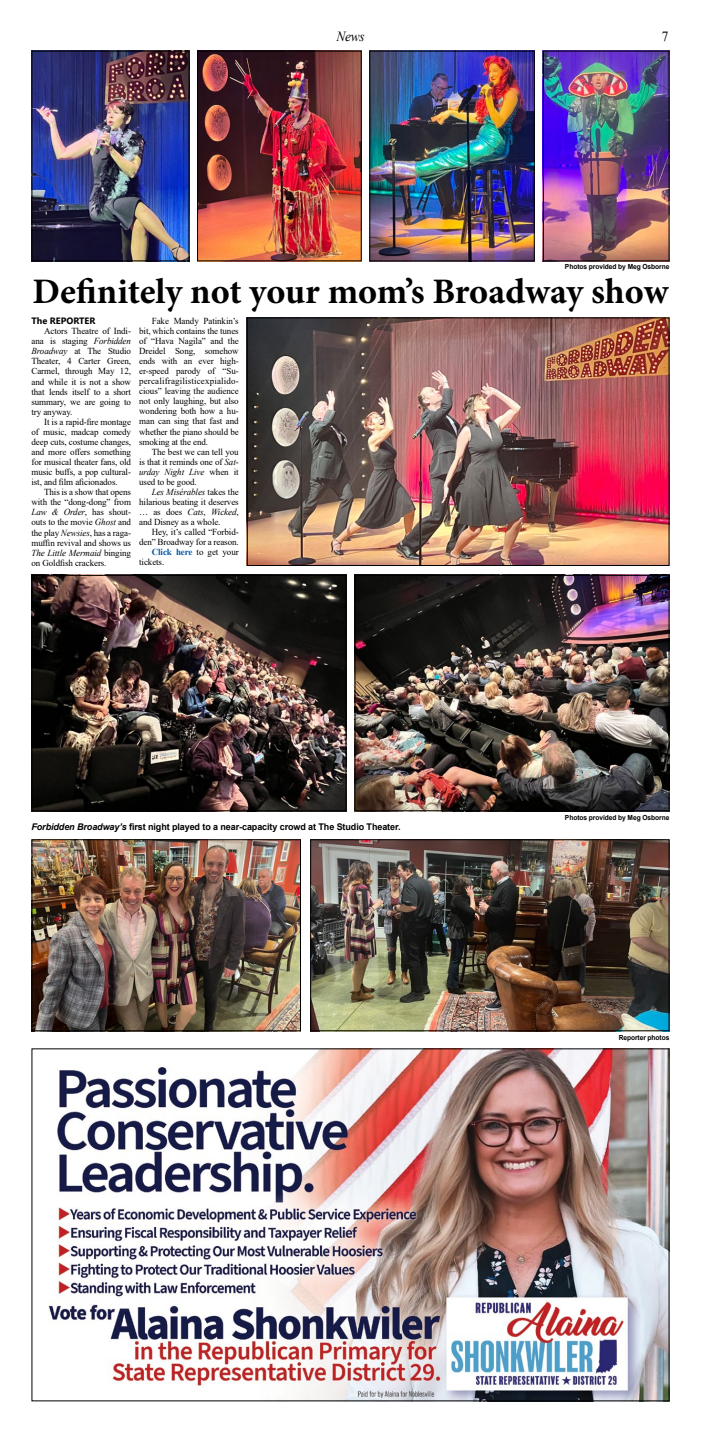
<style>
.page{position:relative;width:701px;height:1433px;background:#fff}
.page>*{position:absolute;margin:0;border:0;box-sizing:border-box;transform-origin:0 0}
.t1{font:700 35.88px "Minion Pro";color:#000}
.t2{font:italic 14px "Times New Roman";color:#000;scale:.95 1}
.t3{font:14px "Times New Roman";color:#000;scale:.95 1}
.t4{font:9.19px "Times New Roman";letter-spacing:-.01em;color:#000}
.t5{font:italic 9.19px "Times New Roman";letter-spacing:-.01em;color:#000}
.t6{font:700 9.19px "Arial";letter-spacing:-.01em;color:#000}
.t7{font:9.19px "Times New Roman";letter-spacing:.015em;color:#000}
.t8{font:700 9.19px "Times New Roman";letter-spacing:-.01em;color:#0054a6}
.t9{font:700 9.19px "Segoe UI";color:#000}
.t10{font:700 7px "Arial";letter-spacing:-.01em;color:#000;scale:.95 1}
.s1{font-style:italic}
.s2{font-style:normal}
.s3{font-weight:400;color:#000}
</style>
<div class="page">
<img style="left:249px;top:319px;width:418px;height:245px">
<div style="left:247px;top:317px;width:422px;height:249px;border:1px solid #000"></div>
<img style="left:371px;top:53px;width:162px;height:206px">
<div style="left:369px;top:51px;width:166px;height:210px;border:1px solid #000"></div>
<img style="left:34px;top:53px;width:153px;height:206px">
<div style="left:32px;top:51px;width:157px;height:210px;border:1px solid #000"></div>
<img style="left:199px;top:53px;width:161px;height:206px">
<div style="left:197px;top:51px;width:165px;height:210px;border:1px solid #000"></div>
<img style="left:34px;top:577px;width:310px;height:232px">
<div style="left:32px;top:575px;width:314px;height:236px;border:1px solid #000"></div>
<img style="left:545px;top:53px;width:122px;height:206px">
<div style="left:543px;top:51px;width:126px;height:210px;border:1px solid #000"></div>
<img style="left:34px;top:841px;width:265px;height:188px">
<div style="left:32px;top:839px;width:269px;height:192px;border:1px solid #000"></div>
<img style="left:312px;top:841px;width:355px;height:188px">
<div style="left:310px;top:839px;width:359px;height:192px;border:1px solid #000"></div>
<img style="left:357px;top:577px;width:310px;height:232px">
<div style="left:355px;top:575px;width:314px;height:236px;border:1px solid #000"></div>
<img style="left:48px;top:1050px;width:619px;height:349px">
<p class="t2" style="left:336px;top:27px;width:31px">News</p>
<p class="t3" style="left:662px;top:27px;width:8px">7</p>
<p class="t10" style="left:565px;top:262px;width:111px">Photos provided by Meg Osborne</p>
<p class="t1" style="left:32px;top:266px;width:638px">Definitely not your mom’s Broadway show</p>
<p class="t9" style="left:32px;top:312px;width:66px">The REPORTER</p>
<p class="t4" style="left:44px;top:325px;width:88px">Actors Theatre of Indi-</p>
<p class="t4" style="left:32px;top:335px;width:101px">ana is staging <span class="s1">Forbidden</span></p>
<p class="t4" style="left:32px;top:345px;width:101px"><span class="s1">Broadway</span> at The Studio</p>
<p class="t4" style="left:32px;top:355px;width:101px">Theater, 4 Carter Green,</p>
<p class="t4" style="left:32px;top:365px;width:101px">Carmel, through May 12,</p>
<p class="t4" style="left:32px;top:375px;width:101px">and while it is not a show</p>
<p class="t4" style="left:32px;top:385px;width:101px">that lends itself to a short</p>
<p class="t4" style="left:32px;top:395px;width:101px">summary, we are going to</p>
<p class="t4" style="left:32px;top:405px;width:43px">try anyway.</p>
<p class="t4" style="left:44px;top:415px;width:88px">It is a rapid-fire montage</p>
<p class="t4" style="left:32px;top:425px;width:101px">of music, madcap comedy</p>
<p class="t4" style="left:32px;top:435px;width:101px">deep cuts, costume changes,</p>
<p class="t4" style="left:32px;top:445px;width:101px">and more offers something</p>
<p class="t4" style="left:32px;top:455px;width:101px">for musical theater fans, old</p>
<p class="t4" style="left:32px;top:465px;width:101px">music buffs, a pop cultural-</p>
<p class="t4" style="left:32px;top:476px;width:88px">ist, and film aficionados.</p>
<p class="t4" style="left:44px;top:486px;width:88px">This is a show that opens</p>
<p class="t4" style="left:32px;top:496px;width:101px">with the “dong-dong” from</p>
<p class="t4" style="left:32px;top:506px;width:101px"><span class="s1">Law &amp; Order</span>, has shout-</p>
<p class="t4" style="left:32px;top:516px;width:101px">outs to the movie <span class="s1">Ghost</span> and</p>
<p class="t4" style="left:32px;top:526px;width:101px">the play <span class="s1">Newsies</span>, has a raga-</p>
<p class="t4" style="left:32px;top:536px;width:101px">muffin revival and shows us</p>
<p class="t5" style="left:32px;top:546px;width:101px">The Little Mermaid <span class="s2">binging</span></p>
<p class="t4" style="left:32px;top:556px;width:77px">on Goldfish crackers.</p>
<p class="t4" style="left:152px;top:314px;width:88px">Fake Mandy Patinkin’s</p>
<p class="t4" style="left:139px;top:324px;width:101px">bit, which contains the tunes</p>
<p class="t4" style="left:139px;top:334px;width:101px">of “Hava Nagila” and the</p>
<p class="t4" style="left:139px;top:344px;width:101px">Dreidel Song, somehow</p>
<p class="t4" style="left:139px;top:354px;width:101px">ends with an ever high-</p>
<p class="t4" style="left:139px;top:365px;width:101px">er-speed parody of “Su-</p>
<p class="t7" style="left:139px;top:375px;width:101px">percalifragilisticexpialido-</p>
<p class="t4" style="left:139px;top:385px;width:101px">cious” leaving the audience</p>
<p class="t4" style="left:139px;top:395px;width:101px">not only laughing, but also</p>
<p class="t4" style="left:139px;top:405px;width:101px">wondering both how a hu-</p>
<p class="t4" style="left:139px;top:415px;width:101px">man can sing that fast and</p>
<p class="t4" style="left:139px;top:425px;width:101px">whether the piano should be</p>
<p class="t4" style="left:139px;top:435px;width:70px">smoking at the end.</p>
<p class="t4" style="left:152px;top:445px;width:88px">The best we can tell you</p>
<p class="t4" style="left:139px;top:455px;width:101px">is that it reminds one of <span class="s1">Sat-</span></p>
<p class="t5" style="left:139px;top:465px;width:101px">urday Night Live <span class="s2">when it</span></p>
<p class="t4" style="left:139px;top:475px;width:59px">used to be good.</p>
<p class="t5" style="left:152px;top:485px;width:88px">Les Misérables <span class="s2">takes the</span></p>
<p class="t4" style="left:139px;top:495px;width:101px">hilarious beating it deserves</p>
<p class="t5" style="left:139px;top:506px;width:101px"><span class="s2">… as does</span> Cats<span class="s2">,</span> Wicked<span class="s2">,</span></p>
<p class="t4" style="left:139px;top:515px;width:83px">and Disney as a whole.</p>
<p class="t4" style="left:152px;top:525px;width:88px">Hey, it’s called “Forbid-</p>
<p class="t4" style="left:139px;top:536px;width:101px">den” Broadway for a reason.</p>
<p class="t8" style="left:152px;top:545px;width:88px">Click here <span class="s3">to get your</span></p>
<p class="t4" style="left:139px;top:556px;width:27px">tickets.</p>
<p class="t6" style="left:32px;top:820px;width:370px"><span class="s1">Forbidden Broadway’s</span> first night played to a near-capacity crowd at The Studio Theater.</p>
<p class="t10" style="left:565px;top:813px;width:111px">Photos provided by Meg Osborne</p>
<p class="t10" style="left:619px;top:1032px;width:55px">Reporter photos</p>
</div>
